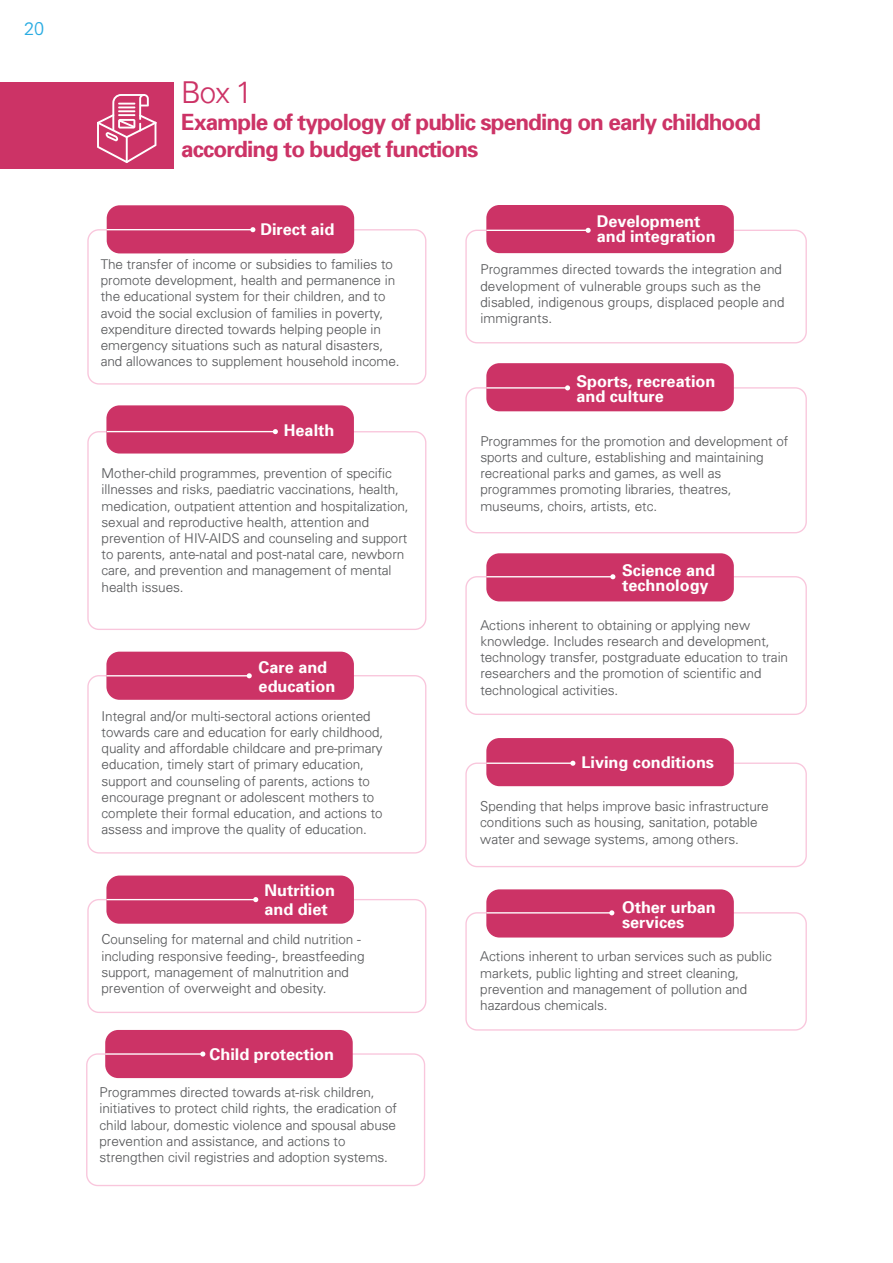
<style>
.page{position:relative;width:893px;height:1263px;background:#fff}
.page>*{position:absolute;margin:0;border:0;box-sizing:border-box;transform-origin:0 0}
.t1{font:300 30px "Univers";color:#c36}
.t2{font:700 22.5px/27px "Univers 65";letter-spacing:-.04em;color:#c36}
.t3{font:300 18px "Univers";color:#2aace2}
.t4{font:700 16.2px/14.9px "Univers 65";color:#fff}
.t5{font:300 13.5px/16.2px "Univers";color:#58595b}
</style>
<div class="page">
<div style="left:0;top:82px;width:174px;height:87px;background:#c36"></div>
<svg style="left:97px;top:94px;width:60px;height:69px"></svg>
<div style="left:87px;top:675px;width:339px;height:178px;border:1px solid #f9c6dc;border-radius:11px"></div>
<div style="left:87px;top:229px;width:339px;height:156px;border:1px solid #f9c6dc;border-radius:11px"></div>
<div style="left:87px;top:431px;width:339px;height:199px;border:1px solid #f9c6dc;border-radius:11px"></div>
<div style="left:465px;top:576px;width:342px;height:139px;border:1px solid #f9c6dc;border-radius:11px"></div>
<div style="left:465px;top:762px;width:342px;height:105px;border:1px solid #f9c6dc;border-radius:11px"></div>
<div style="left:465px;top:387px;width:342px;height:146px;border:1px solid #f9c6dc;border-radius:11px"></div>
<div style="left:87px;top:899px;width:339px;height:114px;border:1px solid #f9c6dc;border-radius:11px"></div>
<div style="left:465px;top:230px;width:342px;height:113px;border:1px solid #f9c6dc;border-radius:11px"></div>
<div style="left:465px;top:912px;width:342px;height:118px;border:1px solid #f9c6dc;border-radius:11px"></div>
<div style="left:106px;top:652px;width:248px;height:48px;background:#c36;border-radius:13px"></div>
<div style="left:107px;top:205px;width:247px;height:48px;background:#c36;border-radius:13px"></div>
<div style="left:106px;top:405px;width:248px;height:48px;background:#c36;border-radius:13px"></div>
<div style="left:486px;top:553px;width:248px;height:48px;background:#c36;border-radius:13px"></div>
<div style="left:486px;top:738px;width:248px;height:48px;background:#c36;border-radius:13px"></div>
<div style="left:486px;top:363px;width:248px;height:48px;background:#c36;border-radius:13px"></div>
<div style="left:106px;top:875px;width:248px;height:49px;background:#c36;border-radius:13px"></div>
<div style="left:486px;top:205px;width:248px;height:48px;background:#c36;border-radius:13px"></div>
<div style="left:486px;top:889px;width:248px;height:48px;background:#c36;border-radius:13px"></div>
<hr style="left:107px;top:431px;width:168px;height:1px;background:#fff">
<svg style="left:273px;top:429px;width:5px;height:5px"></svg>
<hr style="left:486px;top:576px;width:127px;height:1px;background:#fff">
<svg style="left:610px;top:574px;width:5px;height:5px"></svg>
<hr style="left:486px;top:762px;width:87px;height:2px;background:#fff">
<svg style="left:570px;top:761px;width:5px;height:5px"></svg>
<hr style="left:486px;top:912px;width:126px;height:1px;background:#fff">
<svg style="left:609px;top:910px;width:5px;height:5px"></svg>
<hr style="left:106px;top:229px;width:147px;height:1px;background:#fff">
<svg style="left:250px;top:227px;width:5px;height:5px"></svg>
<hr style="left:486px;top:230px;width:102px;height:1px;background:#fff">
<svg style="left:586px;top:228px;width:5px;height:5px"></svg>
<hr style="left:486px;top:387px;width:82px;height:2px;background:#fff">
<svg style="left:565px;top:385px;width:5px;height:5px"></svg>
<hr style="left:106px;top:899px;width:150px;height:1px;background:#fff">
<svg style="left:253px;top:897px;width:5px;height:5px"></svg>
<div style="left:86px;top:1053px;width:339px;height:133px;border:1px solid #f9c6dc;border-radius:11px"></div>
<div style="left:105px;top:1030px;width:248px;height:48px;background:#c36;border-radius:13px"></div>
<hr style="left:105px;top:1053px;width:98px;height:2px;background:#fff">
<svg style="left:200px;top:1051px;width:5px;height:5px"></svg>
<hr style="left:106px;top:675px;width:143px;height:1px;background:#fff">
<svg style="left:247px;top:673px;width:5px;height:5px"></svg>
<h3 class="t3" style="left:24px;top:18px;width:21px">20</h3>
<h1 class="t1" style="left:181px;top:74px;width:73px">Box 1</h1>
<h2 class="t2" style="left:181px;top:108px;width:581px">Example of typology of public spending on early childhood according to budget functions</h2>
<p class="t4" style="left:260px;top:222px;width:75px">Direct aid</p>
<p class="t4" style="left:597px;top:213px;width:121px">Development and integration</p>
<p class="t5" style="left:101px;top:256px;width:300px">The transfer of income or subsidies to families to promote development, health and permanence in the educational system for their children, and to avoid the social exclusion of families in poverty, expenditure directed towards helping people in emergency situations such as natural disasters, and allowances to supplement household income.</p>
<p class="t5" style="left:480px;top:261px;width:306px">Programmes directed towards the integration and development of vulnerable groups such as the disabled, indigenous groups, displaced people and immigrants.</p>
<p class="t4" style="left:284px;top:422px;width:52px">Health</p>
<p class="t5" style="left:102px;top:465px;width:309px">Mother-child programmes, prevention of specific illnesses and risks, paediatric vaccinations, health, medication, outpatient attention and hospitalization, sexual and reproductive health, attention and prevention of HIV-AIDS and counseling and support to parents, ante-natal and post-natal care, newborn care, and prevention and management of mental health issues.</p>
<p class="t4" style="left:259px;top:657px;width:78px;line-height:19.5px">Care and education</p>
<p class="t5" style="left:102px;top:707px;width:283px">Integral and/or multi-sectoral actions oriented towards care and education for early childhood, quality and affordable childcare and pre-primary education, timely start of primary education, support and counseling of parents, actions to encourage pregnant or adolescent mothers to complete their formal education, and actions to assess and improve the quality of education.</p>
<p class="t4" style="left:265px;top:880px;width:72px;line-height:19.5px">Nutrition and diet</p>
<p class="t5" style="left:101px;top:931px;width:265px">Counseling for maternal and child nutrition - including responsive feeding-, breastfeeding support, management of malnutrition and prevention of overweight and obesity.</p>
<p class="t4" style="left:210px;top:1046px;width:126px">Child protection</p>
<p class="t5" style="left:100px;top:1084px;width:299px">Programmes directed towards at-risk children, initiatives to protect child rights, the eradication of child labour, domestic violence and spousal abuse prevention and assistance, and actions to strengthen civil registries and adoption systems.</p>
<p class="t4" style="left:576px;top:373px;width:140px">Sports, recreation and culture</p>
<p class="t5" style="left:480px;top:432px;width:309px">Programmes for the promotion and development of sports and culture, establishing and maintaining recreational parks and games, as well as programmes promoting libraries, theatres, museums, choirs, artists, etc.</p>
<p class="t4" style="left:622px;top:563px;width:94px">Science and technology</p>
<p class="t5" style="left:480px;top:616px;width:309px">Actions inherent to obtaining or applying new knowledge. Includes research and development, technology transfer, postgraduate education to train researchers and the promotion of scientific and technological activities.</p>
<p class="t4" style="left:581px;top:754px;width:134px">Living conditions</p>
<p class="t5" style="left:480px;top:798px;width:290px">Spending that helps improve basic infrastructure conditions such as housing, sanitation, potable water and sewage systems, among others.</p>
<p class="t4" style="left:622px;top:899px;width:95px">Other urban services</p>
<p class="t5" style="left:480px;top:948px;width:293px">Actions inherent to urban services such as public markets, public lighting and street cleaning, prevention and management of pollution and hazardous chemicals.</p>
</div>
